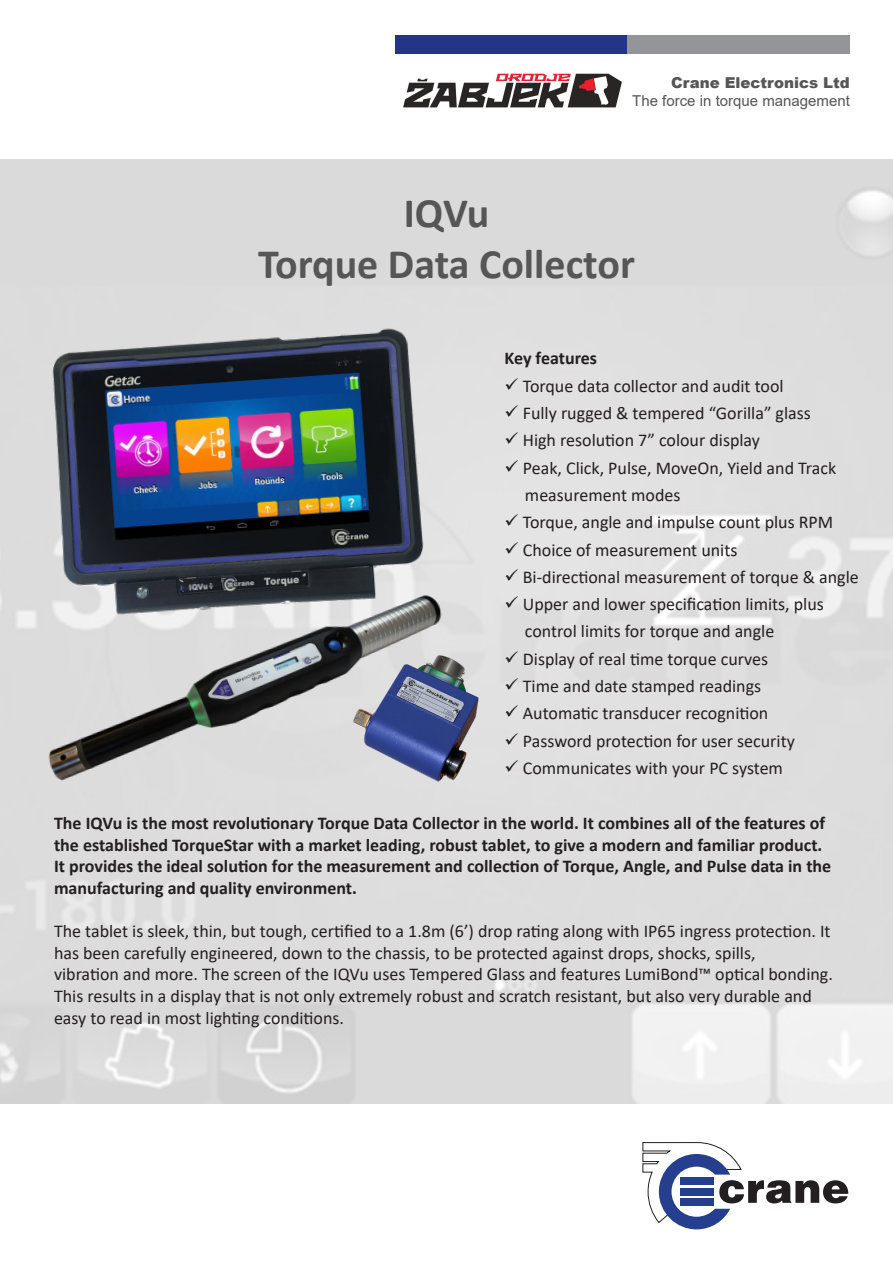
<style>
.page{position:relative;width:893px;height:1263px;background:#fff}
.page>*{position:absolute;margin:0;border:0;box-sizing:border-box;transform-origin:0 0}
.t1{font:700 42px "Calibri";color:#575656}
.t2{font:18px/21.6px "Calibri";color:#231f20}
.t3{font:700 18px/21.6px "Calibri";color:#231f20}
.t4{font:15px "Arial";color:#575656}
.t5{font:900 15px "Arial";color:#575656}
</style>
<div class="page">
<img style="left:26px;top:314px;width:418px;height:185px">
<div style="left:395px;top:35px;width:232px;height:19px;background:#243587"></div>
<div style="left:627px;top:35px;width:223px;height:19px;background:#939598"></div>
<img style="left:462px;top:629px;width:43px;height:162px">
<img style="left:21px;top:499px;width:441px;height:317px">
<svg style="left:642px;top:1142px;width:206px;height:87px"></svg>
<img style="left:403px;top:73px;width:219px;height:35px">
<p class="t5" style="left:671px;top:72px;width:180px">Crane Electronics Ltd</p>
<p class="t4" style="left:632px;top:91px;width:219px">The force in torque management</p>
<p class="t1" style="left:404px;top:183px;width:87px">IQVu</p>
<p class="t1" style="left:258px;top:234px;width:378px">Torque Data Collector</p>
<p class="t3" style="left:505px;top:347px;width:94px">Key features</p>
<p class="t2" style="left:505px;top:374px;width:281px">✓ Torque data collector and audit tool</p>
<p class="t2" style="left:505px;top:402px;width:308px">✓ Fully rugged &amp; tempered “Gorilla” glass</p>
<p class="t2" style="left:505px;top:429px;width:257px">✓ High resolution 7” colour display</p>
<p class="t2" style="left:525px;top:454px;width:313px;line-height:27.3px;text-indent:-20px">✓ Peak, Click, Pulse, MoveOn, Yield and Track measurement modes</p>
<p class="t2" style="left:505px;top:511px;width:330px">✓ Torque, angle and impulse count plus RPM</p>
<p class="t2" style="left:505px;top:538px;width:234px">✓ Choice of measurement units</p>
<p class="t2" style="left:505px;top:566px;width:356px">✓ Bi-directional measurement of torque &amp; angle</p>
<p class="t2" style="left:525px;top:590px;width:300px;line-height:27.3px;text-indent:-20px">✓ Upper and lower specification limits, plus control limits for torque and angle</p>
<p class="t2" style="left:505px;top:647px;width:265px">✓ Display of real time torque curves</p>
<p class="t2" style="left:505px;top:675px;width:258px">✓ Time and date stamped readings</p>
<p class="t2" style="left:505px;top:702px;width:265px">✓ Automatic transducer recognition</p>
<p class="t2" style="left:505px;top:729px;width:292px">✓ Password protection for user security</p>
<p class="t2" style="left:505px;top:757px;width:280px">✓ Communicates with your PC system</p>
<p class="t3" style="left:54px;top:812px;width:779px">The IQVu is the most revolutionary Torque Data Collector in the world. It combines all of the features of the established TorqueStar with a market leading, robust tablet, to give a modern and familiar product.<br>It provides the ideal solution for the measurement and collection of Torque, Angle, and Pulse data in the manufacturing and quality environment.</p>
<p class="t2" style="left:54px;top:920px;width:778px">The tablet is sleek, thin, but tough, certified to a 1.8m (6’) drop rating along with IP65 ingress protection. It has been carefully engineered, down to the chassis, to be protected against drops, shocks, spills,</p>
<p class="t2" style="left:54px;top:963px;width:780px">vibration and more. The screen of the IQVu uses Tempered Glass and features LumiBond™ optical bonding.<br>This results in a display that is not only extremely robust and scratch resistant, but also very durable and easy to read in most lighting conditions.</p>
</div>
